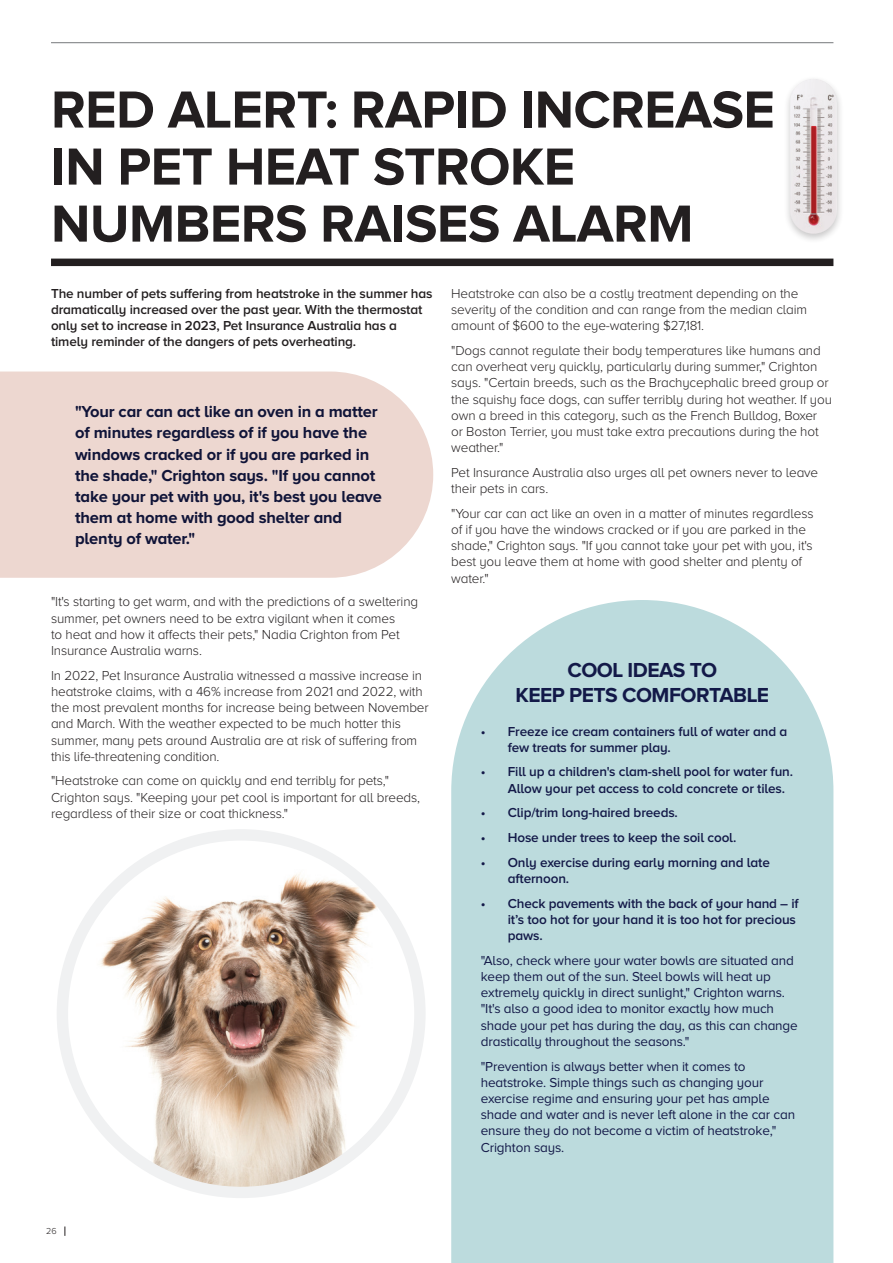
<style>
.page{position:relative;width:893px;height:1263px;background:#fff}
.page>*{position:absolute;margin:0;border:0;box-sizing:border-box;transform-origin:0 0}
.t1{font:700 54px/57px "Proxima Nova A";letter-spacing:-.01em;color:#231f20}
.t2{font:700 21px/25.2px "Proxima Nova A";letter-spacing:-.025em;color:#131948;text-align:center}
.t3{font:700 16.5px/21px "Proxima Nova A";letter-spacing:-.01em;color:#101438}
.t4{font:300 13.5px/16.2px "Proxima Nova A";letter-spacing:-.01em;color:#231f20}
.t5{font:13.5px/16.2px "Proxima Nova A";letter-spacing:-.01em;color:#131948}
.t6{font:600 13.5px/16.2px "Proxima Nova A";letter-spacing:-.01em;color:#131948}
.t7{font:600 13.5px/16.2px "Proxima Nova A";letter-spacing:-.01em;color:#231f20}
.t8{font:300 9px "Proxima Nova A";color:#231f20}
</style>
<div class="page">
<hr style="left:51px;top:42px;width:782px;height:1px;background:#76787b">
<div style="left:451px;top:600px;width:382px;height:663px;background:#bcdbdd"></div>
<div style="left:51px;top:259px;width:782px;height:7px;background:#231f20"></div>
<div style="left:0;top:371px;width:433px;height:207px;background:#edd7d0"></div>
<img style="left:62px;top:835px;width:358px;height:357px;border-radius:179px">
<div style="left:57px;top:829px;width:369px;height:369px;border:11px solid #f0f1f2;border-radius:50%"></div>
<div style="left:783px;top:76px;width:62px;height:168px;background:#231f20;opacity:.25"></div>
<img style="left:790px;top:79px;width:47px;height:155px">
<h1 class="t1" style="left:51px;top:80px;width:725px">RED ALERT: RAPID INCREASE<br>IN PET HEAT STROKE<br>NUMBERS RAISES ALARM</h1>
<p class="t7" style="left:51px;top:285px;width:383px">The number of pets suffering from heatstroke in the summer has dramatically increased over the past year. With the thermostat only set to increase in 2023, Pet Insurance Australia has a timely reminder of the dangers of pets overheating.</p>
<p class="t3" style="left:75px;top:401px;width:308px">"Your car can act like an oven in a matter of minutes regardless of if you have the windows cracked or if you are parked in the shade," Crighton says. "If you cannot take your pet with you, it's best you leave them at home with good shelter and plenty of water."</p>
<p class="t4" style="left:51px;top:594px;width:369px">"It's starting to get warm, and with the predictions of a sweltering summer, pet owners need to be extra vigilant when it comes<br>to heat and how it affects their pets," Nadia Crighton from Pet Insurance Australia warns.</p>
<p class="t4" style="left:51px;top:667px;width:379px">In 2022, Pet Insurance Australia witnessed a massive increase in heatstroke claims, with a 46% increase from 2021 and 2022, with the most prevalent months for increase being between November and March. With the weather expected to be much hotter this summer, many pets around Australia are at risk of suffering from this life-threatening condition.</p>
<p class="t4" style="left:51px;top:773px;width:371px">"Heatstroke can come on quickly and end terribly for pets,"<br>Crighton says. "Keeping your pet cool is important for all breeds, regardless of their size or coat thickness."</p>
<p class="t4" style="left:451px;top:285px;width:357px">Heatstroke can also be a costly treatment depending on the severity of the condition and can range from the median claim amount of $600 to the eye-watering $27,181.</p>
<p class="t4" style="left:451px;top:342px;width:382px">"Dogs cannot regulate their body temperatures like humans and can overheat very quickly, particularly during summer," Crighton says. "Certain breeds, such as the Brachycephalic breed group or the squishy face dogs, can suffer terribly during hot weather. If you own a breed in this category, such as the French Bulldog, Boxer or Boston Terrier, you must take extra precautions during the hot weather."</p>
<p class="t4" style="left:451px;top:464px;width:369px">Pet Insurance Australia also urges all pet owners never to leave their pets in cars.</p>
<p class="t4" style="left:451px;top:505px;width:364px">"Your car can act like an oven in a matter of minutes regardless of if you have the windows cracked or if you are parked in the shade," Crighton says. "If you cannot take your pet with you, it's best you leave them at home with good shelter and plenty of water."</p>
<h2 class="t2" style="left:515px;top:657px;width:255px">COOL IDEAS TO<br>KEEP PETS COMFORTABLE</h2>
<p class="t6" style="left:508px;top:723px;width:281px;text-indent:-27px">• Freeze ice cream containers full of water and a few treats for summer play.</p>
<p class="t6" style="left:508px;top:764px;width:287px;text-indent:-27px">• Fill up a children's clam-shell pool for water fun.<br>Allow your pet access to cold concrete or tiles.</p>
<p class="t6" style="left:481px;top:804px;width:199px">• Clip/trim long-haired breeds.</p>
<p class="t6" style="left:481px;top:829px;width:257px">• Hose under trees to keep the soil cool.</p>
<p class="t6" style="left:508px;top:854px;width:264px;text-indent:-27px">• Only exercise during early morning and late afternoon.</p>
<p class="t6" style="left:508px;top:895px;width:293px;text-indent:-27px">• Check pavements with the back of your hand – if it’s too hot for your hand it is too hot for precious paws.</p>
<p class="t5" style="left:481px;top:952px;width:319px">"Also, check where your water bowls are situated and keep them out of the sun. Steel bowls will heat up extremely quickly in direct sunlight," Crighton warns. "It's also a good idea to monitor exactly how much shade your pet has during the day, as this can change drastically throughout the seasons."</p>
<p class="t5" style="left:481px;top:1058px;width:316px">"Prevention is always better when it comes to heatstroke. Simple things such as changing your exercise regime and ensuring your pet has ample shade and water and is never left alone in the car can ensure they do not become a victim of heatstroke," Crighton says.</p>
<p class="t8" style="left:46px;top:1226px;width:12px">26</p>
</div>
